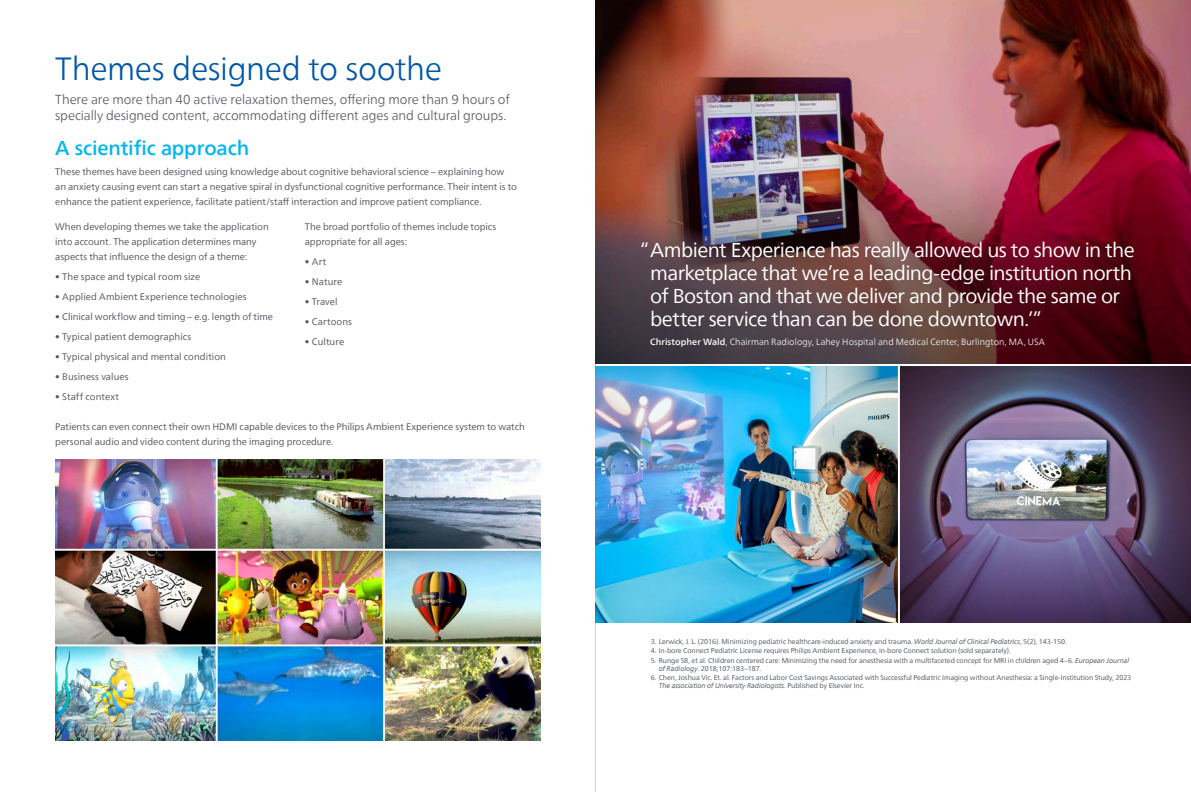
<style>
.page{position:relative;width:1191px;height:792px;background:#fff}
.page>*{position:absolute;margin:0;border:0;box-sizing:border-box;transform-origin:0 0}
._05_Main_Heading_Small{font:300 32px "Neue Frutiger World";letter-spacing:-.01em;color:#0157a7}
._02_Quote{font:20px/23px "Neue Frutiger World";letter-spacing:-.03em;color:#fff}
._02_Large_Body_Heading{font:500 20px "Neue Frutiger World";letter-spacing:-.005em;color:#00b6ed}
._03_Introduction{font:300 13px/15.6px "Neue Frutiger World";letter-spacing:-.01em;color:#52575f}
._01_Body_Copy{font:9.5px/15px "Neue Frutiger World";letter-spacing:-.005em;color:#52575f}
._02_Quote_Attribute{font:300 9px "Neue Frutiger World";letter-spacing:.005em;color:#fff}
.t1{font:7px/8px "Neue Frutiger World";letter-spacing:-.01em;color:#52575f}
.s1{font-weight:500}
.s2{font-style:italic}
</style>
<div class="page">
<hr style="left:595px;top:0;width:1px;height:792px;background:#d1d2d4">
<img style="left:55px;top:459px;width:485px;height:282px">
<img style="left:595px;top:0;width:596px;height:623px">
<img style="left:595px;top:123px;width:596px;height:241px">
<img style="left:867px;top:183px;width:272px;height:265px">
<svg style="left:620px;top:219px;width:537px;height:151px;background:#582f37"></svg>
<hr style="left:595px;top:364px;width:596px;height:2px;background:#fff">
<hr style="left:898px;top:365px;width:2px;height:259px;background:#fff">
<p class="_05_Main_Heading_Small" style="left:55px;top:44px;width:388px">Themes designed to soothe</p>
<p class="_03_Introduction" style="left:55px;top:92px;width:456px">There are more than 40 active relaxation themes, offering more than 9 hours of specially designed content, accommodating different ages and cultural groups.</p>
<p class="_02_Large_Body_Heading" style="left:55px;top:132px;width:195px">A scientific approach</p>
<p class="_01_Body_Copy" style="left:55px;top:165px;width:463px">These themes have been designed using knowledge about cognitive behavioral science – explaining how an anxiety causing event can start a negative spiral in dysfunctional cognitive performance. Their intent is to enhance the patient experience, facilitate patient/staff interaction and improve patient compliance.</p>
<p class="_01_Body_Copy" style="left:55px;top:220px;width:215px">When developing themes we take the application into account. The application determines many aspects that influence the design of a theme:</p>
<p class="_01_Body_Copy" style="left:55px;top:270px;width:146px">• The space and typical room size</p>
<p class="_01_Body_Copy" style="left:55px;top:290px;width:193px">• Applied Ambient Experience technologies</p>
<p class="_01_Body_Copy" style="left:55px;top:310px;width:219px">• Clinical workflow and timing – e.g. length of time</p>
<p class="_01_Body_Copy" style="left:55px;top:330px;width:137px">• Typical patient demographics</p>
<p class="_01_Body_Copy" style="left:55px;top:350px;width:172px">• Typical physical and mental condition</p>
<p class="_01_Body_Copy" style="left:55px;top:370px;width:75px">• Business values</p>
<p class="_01_Body_Copy" style="left:55px;top:390px;width:65px">• Staff context</p>
<p class="_01_Body_Copy" style="left:305px;top:220px;width:193px">The broad portfolio of themes include topics appropriate for all ages:</p>
<p class="_01_Body_Copy" style="left:305px;top:255px;width:23px">• Art</p>
<p class="_01_Body_Copy" style="left:305px;top:275px;width:39px">• Nature</p>
<p class="_01_Body_Copy" style="left:305px;top:295px;width:34px">• Travel</p>
<p class="_01_Body_Copy" style="left:305px;top:315px;width:49px">• Cartoons</p>
<p class="_01_Body_Copy" style="left:305px;top:335px;width:41px">• Culture</p>
<p class="_01_Body_Copy" style="left:55px;top:420px;width:471px">Patients can even connect their own HDMI capable devices to the Philips Ambient Experience system to watch personal audio and video content during the imaging procedure.</p>
<p class="_02_Quote" style="left:650px;top:239px;width:486px;text-indent:-10px">“Ambient Experience has really allowed us to show in the marketplace that we’re a leading-edge institution north of Boston and that we deliver and provide the same or better service than can be done downtown.’”</p>
<p class="_02_Quote_Attribute" style="left:650px;top:335px;width:396px"><span class="s1">Christopher Wald</span>, Chairman Radiology, Lahey Hospital and Medical Center, Burlington, MA, USA</p>
<p class="t1" style="left:650px;top:638px;width:417px">3. Lerwick, J. L. (2016). Minimizing pediatric healthcare-induced anxiety and trauma. <span class="s2">World Journal of Clinical Pediatrics</span>, 5(2), 143-150.</p>
<p class="t1" style="left:650px;top:647px;width:361px">4. In-bore Connect Pediatric License requires Philips Ambient Experience, in-bore Connect solution (sold separately).</p>
<p class="t1" style="left:658px;top:656px;width:472px;text-indent:-8px">5. Runge SB, et al. Children centered care: Minimizing the need for anesthesia with a multifaceted concept for MRI in children aged 4–6. <span class="s2">European Journal of Radiology</span>. 2018;107:183–187.</p>
<p class="t1" style="left:658px;top:674px;width:474px;text-indent:-8px">6. Chen, Joshua Vic. Et. al. Factors and Labor Cost Savings Associated with Successful Pediatric Imaging without Anesthesia: a Single-Institution Study, 2023<br><span class="s2">The association of University Radiologists</span>. Published by Elsevier Inc.</p>
</div>
